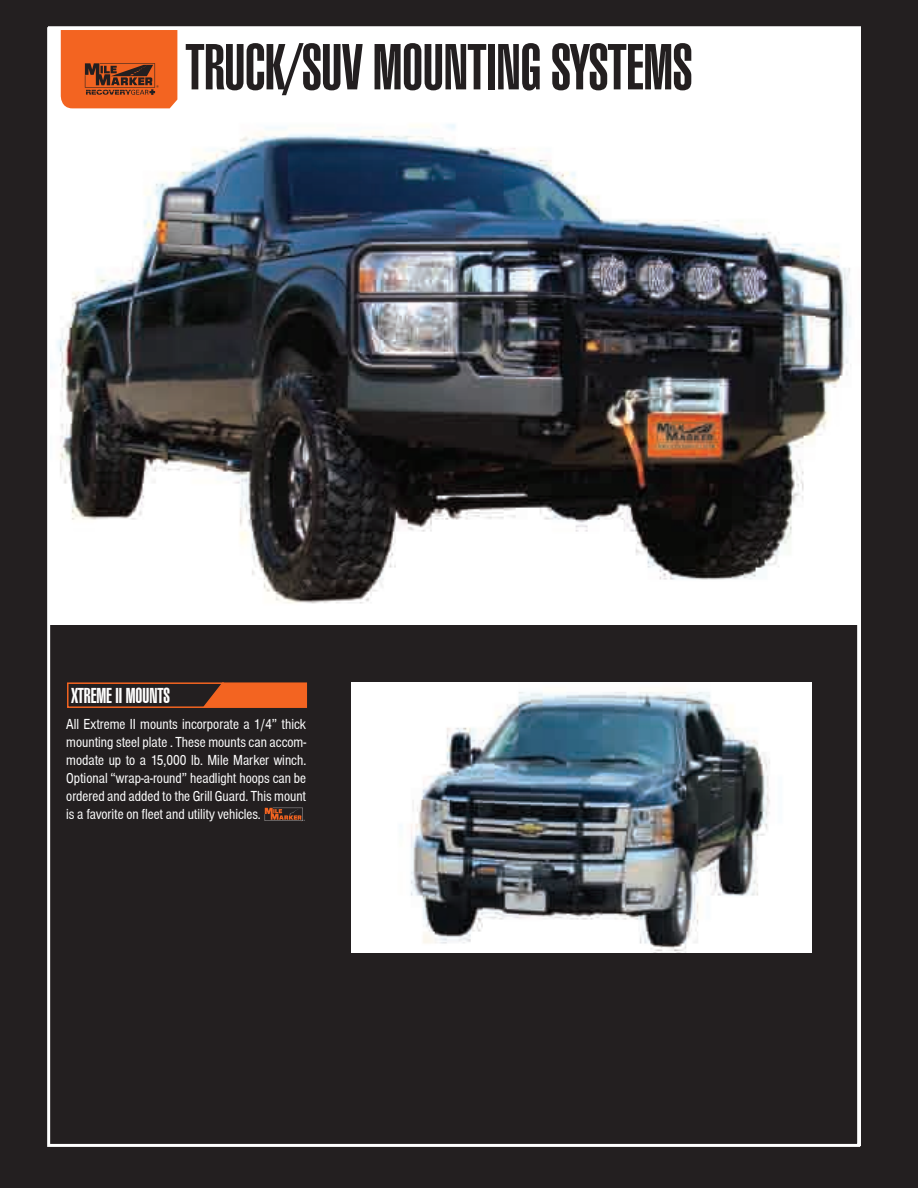
<style>
.page{position:relative;width:918px;height:1188px;background:#231f20}
.page>*{position:absolute;margin:0;border:0;box-sizing:border-box;transform-origin:0 0}
.t1{font:900 extra-condensed 63px "Swiss 911 BT";color:#231f20}
.t2{font:900 extra-condensed 21px "Swiss 911 BT";color:#fff}
.t3{font:condensed 15px/18px "Nimbus San T";color:#fff;text-align:justify}
</style>
<div class="page">
<img style="left:50px;top:30px;width:810px;height:595px">
<svg style="left:67px;top:682px;width:240px;height:26px"></svg>
<img style="left:351px;top:682px;width:460px;height:271px">
<svg style="left:265px;top:808px;width:40px;height:13px"></svg>
<svg style="left:61px;top:30px;width:116px;height:78px;background:#da5c22"></svg>
<p class="t1" style="left:186px;top:33px;width:508px">TRUCK/SUV MOUNTING SYSTEMS</p>
<p class="t2" style="left:71px;top:684px;width:100px">XTREME II MOUNTS</p>
<p class="t3" style="left:66px;top:715px;width:242px">All Extreme II mounts incorporate a 1/4” thick mounting steel plate . These mounts can accom&shy;modate up to a 15,000 lb. Mile Marker winch.<br>Optional “wrap-a-round” headlight hoops can be ordered and added to the Grill Guard. This mount is a favorite on fleet and utility vehicles.</p>
</div>
